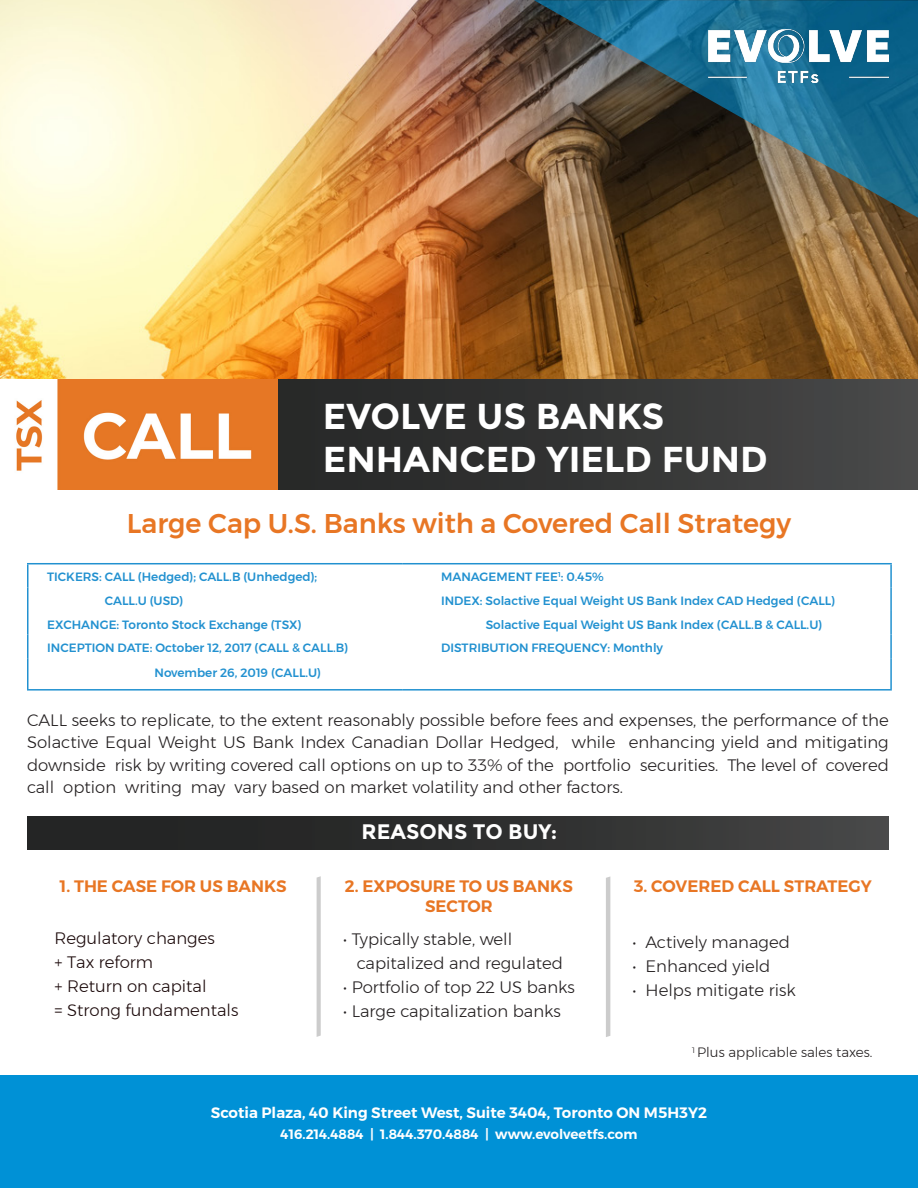
<style>
.page{position:relative;width:918px;height:1188px;background:#fff}
.page>*{position:absolute;margin:0;border:0;box-sizing:border-box;transform-origin:0 0}
.t1{font:700 36px/43.2px "Montserrat";color:#fff}
.t2{font:500 27px "Montserrat";color:#e87624}
.t3{font:700 21px "Montserrat";color:#fff}
.t4{font:300 16.5px/22.5px "Montserrat";color:#231f20;text-align:justify}
.t5{font:600 16.5px/19.8px "Montserrat";color:#e87624;text-align:center}
.t6{font:300 16.5px "Montserrat";color:#1b090a}
.t7{font:600 15px "Montserrat";color:#fff}
.t8{font:600 13.5px "Montserrat";color:#fff}
.t9{font:300 13.5px "Montserrat";color:#231f20}
.t10{font:500 12px "Montserrat";color:#2291d0}
</style>
<div class="page">
<img style="left:0;top:0;width:918px;height:380px">
<div style="left:277px;top:380px;width:641px;height:109px;background:linear-gradient(to right,#242524,#484848)"></div>
<img style="left:534px;top:0;width:384px;height:218px">
<img style="left:16px;top:380px;width:261px;height:109px">
<hr style="left:27px;top:563px;width:376px;height:1px;background:#2291d0">
<hr style="left:403px;top:563px;width:489px;height:1px;background:#2291d0">
<hr style="left:890px;top:564px;width:2px;height:23px;background:#2291d0">
<hr style="left:890px;top:587px;width:2px;height:24px;background:#2291d0">
<hr style="left:890px;top:611px;width:2px;height:24px;background:#2291d0">
<svg style="left:27px;top:564px;width:1px;height:94px"></svg>
<hr style="left:890px;top:635px;width:2px;height:23px;background:#2291d0">
<hr style="left:27px;top:658px;width:1px;height:31px;background:#2291d0">
<hr style="left:890px;top:658px;width:2px;height:31px;background:#2291d0">
<hr style="left:27px;top:689px;width:376px;height:2px;background:#2291d0">
<hr style="left:403px;top:689px;width:489px;height:2px;background:#2291d0">
<div style="left:27px;top:817px;width:862px;height:33px;background:linear-gradient(to right,#1d1e1e,#434343)"></div>
<svg style="left:317px;top:876px;width:4px;height:161px"></svg>
<svg style="left:606px;top:876px;width:4px;height:161px"></svg>
<div style="left:0;top:1076px;width:918px;height:112px;background:#0091d6"></div>
<img style="left:708px;top:30px;width:181px;height:52px">
<p class="t1" style="left:323px;top:394px;width:447px">EVOLVE US BANKS<br>ENHANCED YIELD FUND</p>
<p class="t2" style="left:127px;top:503px;width:666px">Large Cap U.S. Banks with a Covered Call Strategy</p>
<p class="t10" style="left:47px;top:568px;width:271px">TICKERS: CALL (Hedged); CALL.B (Unhedged);</p>
<p class="t10" style="left:441px;top:568px;width:164px">MANAGEMENT FEE<sup>1</sup>: 0.45%</p>
<p class="t10" style="left:105px;top:591px;width:80px">CALL.U (USD)</p>
<p class="t10" style="left:441px;top:591px;width:396px">INDEX: Solactive Equal Weight US Bank Index CAD Hedged (CALL)</p>
<p class="t10" style="left:47px;top:615px;width:256px">EXCHANGE: Toronto Stock Exchange (TSX)</p>
<p class="t10" style="left:486px;top:615px;width:338px">Solactive Equal Weight US Bank Index (CALL.B &amp; CALL.U)</p>
<p class="t10" style="left:47px;top:639px;width:303px">INCEPTION DATE: October 12, 2017 (CALL &amp; CALL.B)</p>
<p class="t10" style="left:441px;top:639px;width:223px">DISTRIBUTION FREQUENCY: Monthly</p>
<p class="t10" style="left:155px;top:664px;width:168px">November 26, 2019 (CALL.U)</p>
<p class="t4" style="left:27px;top:709px;width:863px">CALL seeks to replicate, to the extent reasonably possible before fees and expenses, the performance of the Solactive Equal Weight US Bank Index Canadian Dollar Hedged, while enhancing yield and mitigating downside risk by writing covered call options on up to 33% of the portfolio securities. The level of covered call option writing may vary based on market volatility and other factors.</p>
<p class="t3" style="left:362px;top:819px;width:197px">REASONS TO BUY:</p>
<p class="t5" style="left:60px;top:876px;width:228px">1. THE CASE FOR US BANKS</p>
<p class="t5" style="left:345px;top:876px;width:229px">2. EXPOSURE TO US BANKS<br>SECTOR</p>
<p class="t5" style="left:634px;top:876px;width:240px">3. COVERED CALL STRATEGY</p>
<p class="t6" style="left:54px;top:926px;width:162px">Regulatory changes</p>
<p class="t6" style="left:54px;top:950px;width:100px">+ Tax reform</p>
<p class="t6" style="left:54px;top:974px;width:154px">+ Return on capital</p>
<p class="t6" style="left:54px;top:998px;width:186px">= Strong fundamentals</p>
<p class="t4" style="left:343px;top:928px;width:171px">• Typically stable, well</p>
<p class="t4" style="left:357px;top:952px;width:208px">capitalized and regulated</p>
<p class="t4" style="left:343px;top:976px;width:233px">• Portfolio of top 22 US banks</p>
<p class="t4" style="left:343px;top:1000px;width:219px">• Large capitalization banks</p>
<p class="t4" style="left:633px;top:930px;width:159px">• Actively managed</p>
<p class="t4" style="left:633px;top:954px;width:139px">• Enhanced yield</p>
<p class="t4" style="left:633px;top:978px;width:165px">• Helps mitigate risk</p>
<p class="t9" style="left:692px;top:1042px;width:182px"><sup>1</sup> Plus applicable sales taxes.</p>
<p class="t7" style="left:211px;top:1101px;width:498px">Scotia Plaza, 40 King Street West, Suite 3404, Toronto ON M5H3Y2</p>
<p class="t8" style="left:281px;top:1124px;width:358px">416.214.4884 | 1.844.370.4884 | www.evolveetfs.com</p>
</div>
